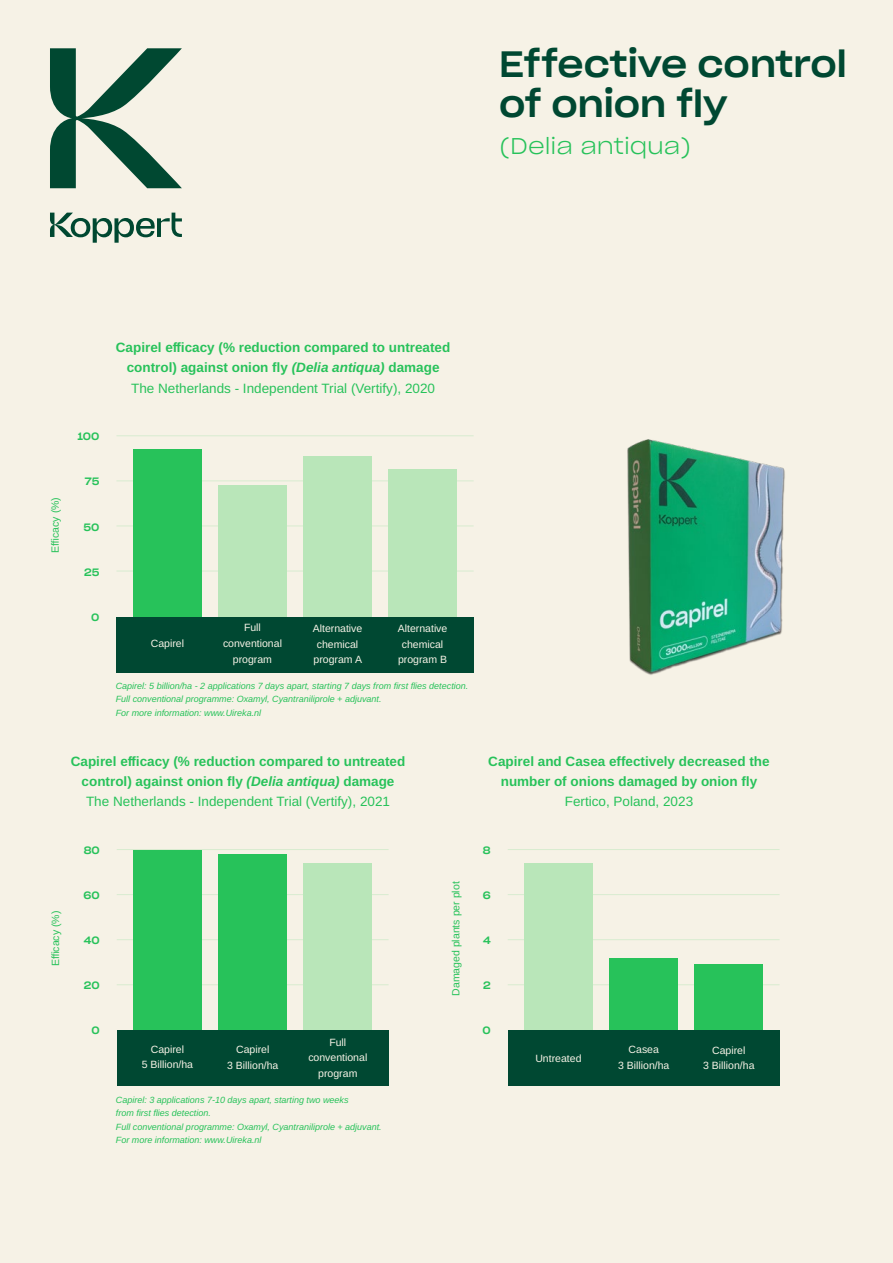
<style>
.page{position:relative;width:893px;height:1263px;background:#f6f2e6}
.page>*{position:absolute;margin:0;border:0;box-sizing:border-box;transform-origin:0 0}
.t1{font:36px/39.6px "Sharp Grotesk Medium 22";color:#004832}
.t2{font:22.5px "Sharp Grotesk Light 22";letter-spacing:-.005em;color:#27c25a}
.t3{font:700 13.5px/20.2px "Arimo";color:#27c25a;text-align:center}
.t4{font:13.5px "Arimo";color:#27c25a}
.t5{font:10.5px/15.8px "Arimo";color:#f6f2e6;text-align:center}
.t6{font:10.5px "Arimo";color:#27c25a}
.t7{font:10.5px "Sharp Grotesk Medium 22";letter-spacing:-.005em;color:#27c25a}
.t8{font:italic 9px/13.5px "Arimo";color:#27c25a}
.s1{font-style:italic}
.s2{font-weight:400}
</style>
<div class="page">
<svg style="left:50px;top:48px;width:132px;height:195px"></svg>
<hr style="left:116px;top:435px;width:358px;height:1px;background:#b9e6b9">
<hr style="left:116px;top:480px;width:358px;height:1px;background:#b9e6b9">
<hr style="left:116px;top:526px;width:358px;height:1px;background:#b9e6b9">
<hr style="left:116px;top:571px;width:358px;height:1px;background:#b9e6b9">
<div style="left:133px;top:449px;width:68px;height:168px;background:#27c25a"></div>
<div style="left:389px;top:469px;width:68px;height:148px;background:#b9e6b9"></div>
<div style="left:218px;top:485px;width:69px;height:132px;background:#b9e6b9"></div>
<div style="left:304px;top:456px;width:68px;height:161px;background:#b9e6b9"></div>
<hr style="left:117px;top:849px;width:272px;height:1px;background:#b9e6b9">
<hr style="left:117px;top:894px;width:272px;height:1px;background:#b9e6b9">
<hr style="left:117px;top:939px;width:272px;height:1px;background:#b9e6b9">
<hr style="left:117px;top:984px;width:272px;height:1px;background:#b9e6b9">
<div style="left:134px;top:850px;width:68px;height:180px;background:#27c25a"></div>
<div style="left:219px;top:854px;width:68px;height:176px;background:#27c25a"></div>
<div style="left:304px;top:863px;width:68px;height:167px;background:#b9e6b9"></div>
<hr style="left:508px;top:849px;width:272px;height:1px;background:#b9e6b9">
<hr style="left:508px;top:894px;width:272px;height:1px;background:#b9e6b9">
<hr style="left:508px;top:939px;width:272px;height:1px;background:#b9e6b9">
<hr style="left:508px;top:984px;width:272px;height:1px;background:#b9e6b9">
<div style="left:525px;top:863px;width:68px;height:167px;background:#b9e6b9"></div>
<div style="left:610px;top:958px;width:68px;height:72px;background:#27c25a"></div>
<div style="left:695px;top:964px;width:68px;height:67px;background:#27c25a"></div>
<img style="left:627px;top:439px;width:158px;height:236px">
<div style="left:116px;top:617px;width:358px;height:55px;background:#004832"></div>
<div style="left:508px;top:1030px;width:272px;height:56px;background:#004832"></div>
<div style="left:117px;top:1030px;width:272px;height:56px;background:#004832"></div>
<h1 class="t1" style="left:499px;top:43px;width:349px">Effective control of onion fly</h1>
<h2 class="t2" style="left:499px;top:128px;width:193px">(Delia antiqua)</h2>
<p class="t6" style="left:48px;top:553px;width:57px;rotate:-90deg">Efficacy (%)</p>
<p class="t7" style="left:77px;top:427px;width:23px">100</p>
<p class="t7" style="left:85px;top:473px;width:16px">75</p>
<p class="t7" style="left:83px;top:518px;width:17px">50</p>
<p class="t7" style="left:84px;top:563px;width:17px">25</p>
<p class="t7" style="left:91px;top:608px;width:10px">0</p>
<h3 class="t3" style="left:116px;top:338px;width:336px">Capirel efficacy (% reduction compared to untreated control) against onion fly <span class="s1">(Delia antiqua)</span> damage<br><span class="s2">The Netherlands - Independent Trial (Vertify), 2020</span></h3>
<p class="t5" style="left:151px;top:636px;width:35px">Capirel</p>
<p class="t5" style="left:223px;top:620px;width:60px">Full conventional program</p>
<p class="t5" style="left:313px;top:621px;width:51px">Alternative chemical program A</p>
<p class="t5" style="left:398px;top:621px;width:51px">Alternative chemical program B</p>
<p class="t8" style="left:116px;top:679px;width:354px">Capirel: 5 billion/ha - 2 applications 7 days apart, starting 7 days from first flies detection.<br>Full conventional programme: Oxamyl, Cyantraniliprole + adjuvant.<br>For more information: www.Uireka.nl</p>
<h3 class="t3" style="left:71px;top:751px;width:336px">Capirel efficacy (% reduction compared to untreated control) against onion fly <span class="s1">(Delia antiqua)</span> damage<br><span class="s2">The Netherlands - Independent Trial (Vertify), 2021</span></h3>
<p class="t6" style="left:48px;top:966px;width:57px;rotate:-90deg">Efficacy (%)</p>
<p class="t7" style="left:84px;top:841px;width:18px">80</p>
<p class="t7" style="left:84px;top:886px;width:18px">60</p>
<p class="t7" style="left:84px;top:931px;width:17px">40</p>
<p class="t7" style="left:84px;top:976px;width:17px">20</p>
<p class="t7" style="left:91px;top:1021px;width:10px">0</p>
<p class="t5" style="left:142px;top:1041px;width:53px">Capirel<br>5 Billion/ha</p>
<p class="t5" style="left:227px;top:1042px;width:53px">Capirel<br>3 Billion/ha</p>
<p class="t5" style="left:308px;top:1034px;width:60px">Full conventional program</p>
<p class="t8" style="left:116px;top:1093px;width:267px">Capirel: 3 applications 7-10 days apart, starting two weeks<br>from first flies detection.<br>Full conventional programme: Oxamyl, Cyantraniliprole + adjuvant.<br>For more information: www.Uireka.nl</p>
<p class="t6" style="left:449px;top:996px;width:116px;rotate:-90deg">Damaged plants per plot</p>
<h3 class="t3" style="left:488px;top:751px;width:283px">Capirel and Casea effectively decreased the number of onions damaged by onion fly</h3>
<h3 class="t4" style="left:565px;top:792px;width:130px">Fertico, Poland, 2023</h3>
<p class="t7" style="left:483px;top:841px;width:9px">8</p>
<p class="t7" style="left:483px;top:886px;width:9px">6</p>
<p class="t7" style="left:483px;top:931px;width:9px">4</p>
<p class="t7" style="left:483px;top:976px;width:9px">2</p>
<p class="t7" style="left:482px;top:1021px;width:10px">0</p>
<p class="t5" style="left:535px;top:1050px;width:48px">Untreated</p>
<p class="t5" style="left:618px;top:1042px;width:53px">Casea<br>3 Billion/ha</p>
<p class="t5" style="left:703px;top:1042px;width:53px">Capirel<br>3 Billion/ha</p>
</div>
